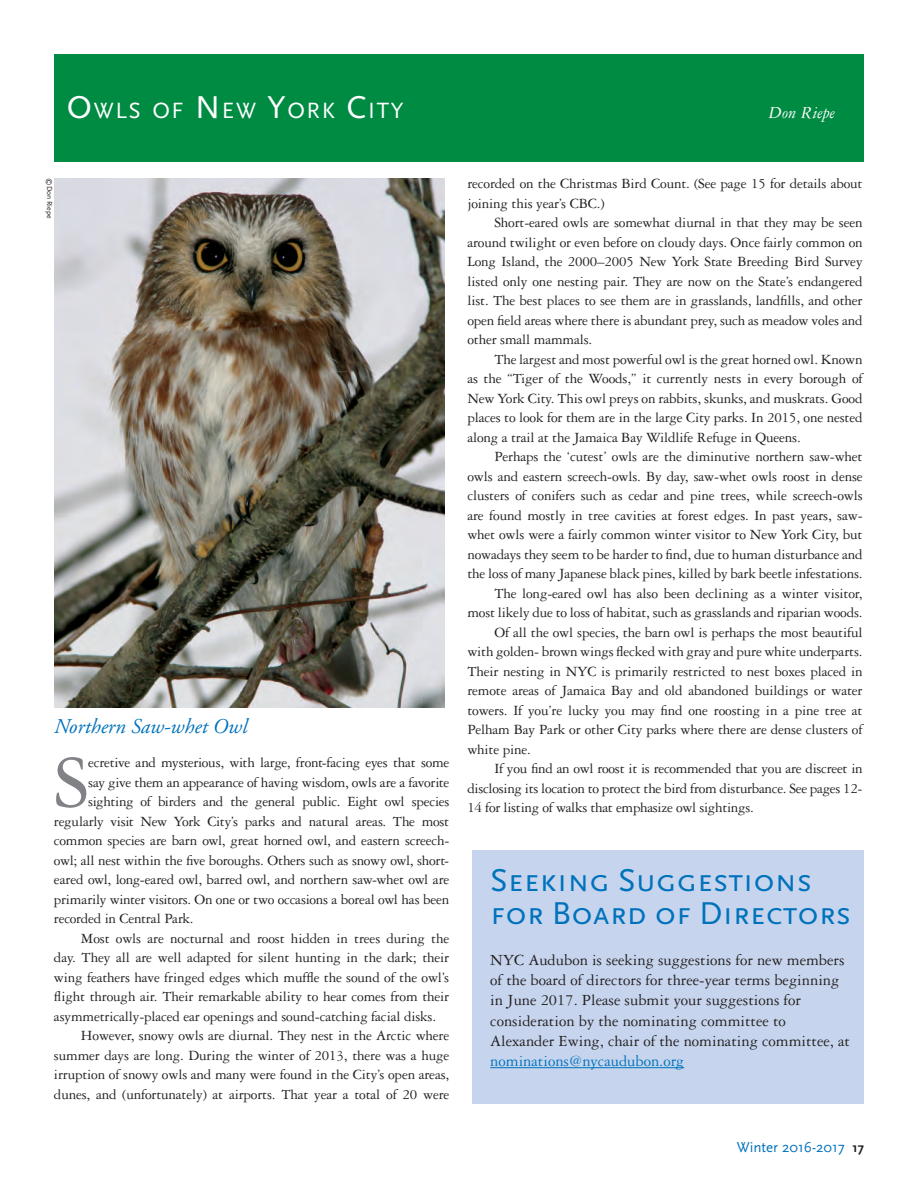
<style>
.page{position:relative;width:918px;height:1188px;background:#fff}
.page>*{position:absolute;margin:0;border:0;box-sizing:border-box;transform-origin:0 0}
.t1{font:78.75px "Garamond Three";color:#808285}
.t2{font:33px/33px "Scala Sans Caps";color:#0072bc}
.t3{font:23.1px "Scala Sans Caps";letter-spacing:.07em;color:#fff}
.t4{font:italic 21px "Adobe Garamond Pro";color:#0072bc}
.t5{font:italic 18px "Garamond Three";letter-spacing:.01em;color:#fff}
.t6{font:16.5px/20.2px "Garamond Three";color:#231f20}
.t7{font:16.5px "Garamond Three";color:#0072bc}
.t8{font:15px/19.5px "Garamond Three";letter-spacing:-.01em;color:#231f20;text-align:justify}
.t9{font:15px "Scala Sans";color:#0072bc}
.t10{font:7.5px "Scala Sans";color:#231f20}
.s1{font-size:33px}
.s2{font-weight:700;font-size:13.5px;color:#231f20}
</style>
<div class="page">
<div style="left:54px;top:54px;width:810px;height:108px;background:#008b43"></div>
<img style="left:54px;top:179px;width:391px;height:529px">
<div style="left:472px;top:850px;width:392px;height:253px;background:#c6d5ed"></div>
<hr style="left:490px;top:1067px;width:194px;height:1px;background:#0072bc">
<h3 class="t3" style="left:67px;top:98px;width:338px"><span class="s1">O</span>WLS OF <span class="s1">N</span> EW <span class="s1">Y</span>ORK <span class="s1">C</span>ITY</h3>
<p class="t5" style="left:769px;top:103px;width:67px">Don Riepe</p>
<p class="t10" style="left:54px;top:178px;width:42px;rotate:90deg">©Don Riepe</p>
<h3 class="t4" style="left:54px;top:714px;width:195px">Northern Saw-whet Owl</h3>
<h1 class="t1" style="left:54px;top:740px;width:36px">S</h1>
<p class="t8" style="left:88px;top:753px;width:363px">ecretive and mysterious, with large, front-facing eyes that some</p>
<p class="t8" style="left:88px;top:772px;width:363px">say give them an appearance of having wisdom, owls are a favorite</p>
<p class="t8" style="left:88px;top:792px;width:363px">sighting of birders and the general public. Eight owl species</p>
<p class="t8" style="left:54px;top:811px;width:397px">regularly visit New York City’s parks and natural areas. The most</p>
<p class="t8" style="left:54px;top:831px;width:397px">common species are barn owl, great horned owl, and eastern screech-</p>
<p class="t8" style="left:54px;top:850px;width:397px">owl; all nest within the five boroughs. Others such as snowy owl, short-</p>
<p class="t8" style="left:54px;top:870px;width:397px">eared owl, long-eared owl, barred owl, and northern saw-whet owl are</p>
<p class="t8" style="left:54px;top:889px;width:397px">primarily winter visitors. On one or two occasions a boreal owl has been</p>
<p class="t8" style="left:54px;top:909px;width:141px">recorded in Central Park.</p>
<p class="t8" style="left:81px;top:928px;width:370px">Most owls are nocturnal and roost hidden in trees during the</p>
<p class="t8" style="left:54px;top:948px;width:397px">day. They all are well adapted for silent hunting in the dark; their</p>
<p class="t8" style="left:54px;top:967px;width:397px">wing feathers have fringed edges which muffle the sound of the owl’s</p>
<p class="t8" style="left:54px;top:987px;width:397px">flight through air. Their remarkable ability to hear comes from their</p>
<p class="t8" style="left:54px;top:1006px;width:384px">asymmetrically-placed ear openings and sound-catching facial disks.</p>
<p class="t8" style="left:81px;top:1026px;width:370px">However, snowy owls are diurnal. They nest in the Arctic where</p>
<p class="t8" style="left:54px;top:1045px;width:397px">summer days are long. During the winter of 2013, there was a huge</p>
<p class="t8" style="left:54px;top:1065px;width:397px">irruption of snowy owls and many were found in the City’s open areas,</p>
<p class="t8" style="left:54px;top:1084px;width:397px">dunes, and (unfortunately) at airports. That year a total of 20 were</p>
<p class="t8" style="left:467px;top:174px;width:397px">recorded on the Christmas Bird Count. (See page 15 for details about joining this year’s CBC.)</p>
<p class="t8" style="left:467px;top:213px;width:397px;text-indent:27px">Short-eared owls are somewhat diurnal in that they may be seen around twilight or even before on cloudy days. Once fairly common on Long Island, the 2000–2005 New York State Breeding Bird Survey listed only one nesting pair. They are now on the State’s endangered list. The best places to see them are in grasslands, landfills, and other open field areas where there is abundant prey, such as meadow voles and other small mammals.</p>
<p class="t8" style="left:467px;top:349px;width:397px;text-indent:27px">The largest and most powerful owl is the great horned owl. Known as the “Tiger of the Woods,” it currently nests in every borough of New York City. This owl preys on rabbits, skunks, and muskrats. Good places to look for them are in the large City parks. In 2015, one nested along a trail at the Jamaica Bay Wildlife Refuge in Queens.</p>
<p class="t8" style="left:494px;top:447px;width:370px">Perhaps the ‘cutest’ owls are the diminutive northern saw-whet</p>
<p class="t8" style="left:467px;top:466px;width:397px">owls and eastern screech-owls. By day, saw-whet owls roost in dense</p>
<p class="t8" style="left:467px;top:486px;width:397px">clusters of conifers such as cedar and pine trees, while screech-owls</p>
<p class="t8" style="left:467px;top:505px;width:397px">are found mostly in tree cavities at forest edges. In past years, saw-</p>
<p class="t8" style="left:467px;top:525px;width:397px">whet owls were a fairly common winter visitor to New York City, but</p>
<p class="t8" style="left:467px;top:544px;width:397px">nowadays they seem to be harder to find, due to human disturbance and</p>
<p class="t8" style="left:467px;top:564px;width:397px">the loss of many Japanese black pines, killed by bark beetle infestations.</p>
<p class="t8" style="left:494px;top:583px;width:370px">The long-eared owl has also been declining as a winter visitor,</p>
<p class="t8" style="left:467px;top:603px;width:397px">most likely due to loss of habitat, such as grasslands and riparian woods.</p>
<p class="t8" style="left:494px;top:622px;width:370px">Of all the owl species, the barn owl is perhaps the most beautiful</p>
<p class="t8" style="left:467px;top:642px;width:397px">with golden- brown wings flecked with gray and pure white underparts.</p>
<p class="t8" style="left:467px;top:661px;width:397px">Their nesting in NYC is primarily restricted to nest boxes placed in</p>
<p class="t8" style="left:467px;top:681px;width:397px">remote areas of Jamaica Bay and old abandoned buildings or water</p>
<p class="t8" style="left:467px;top:700px;width:397px">towers. If you’re lucky you may find one roosting in a pine tree at</p>
<p class="t8" style="left:467px;top:720px;width:397px">Pelham Bay Park or other City parks where there are dense clusters of</p>
<p class="t8" style="left:467px;top:739px;width:65px">white pine.</p>
<p class="t8" style="left:494px;top:759px;width:370px">If you find an owl roost it is recommended that you are discreet in</p>
<p class="t8" style="left:467px;top:778px;width:397px">disclosing its location to protect the bird from disturbance. See pages 12-</p>
<p class="t8" style="left:467px;top:798px;width:288px">14 for listing of walks that emphasize owl sightings.</p>
<h2 class="t2" style="left:490px;top:865px;width:362px">Seeking Suggestions for Board of Directors</h2>
<p class="t6" style="left:490px;top:950px;width:361px">NYC Audubon is seeking suggestions for new members of the board of directors for three-year terms beginning in June 2017. Please submit your suggestions for consideration by the nominating committee to Alexander Ewing, chair of the nominating committee, at</p>
<p class="t7" style="left:490px;top:1052px;width:195px">nominations@nycaudubon.org</p>
<p class="t9" style="left:737px;top:1139px;width:129px">Winter 2016-2017 <span class="s2">17</span></p>
</div>
